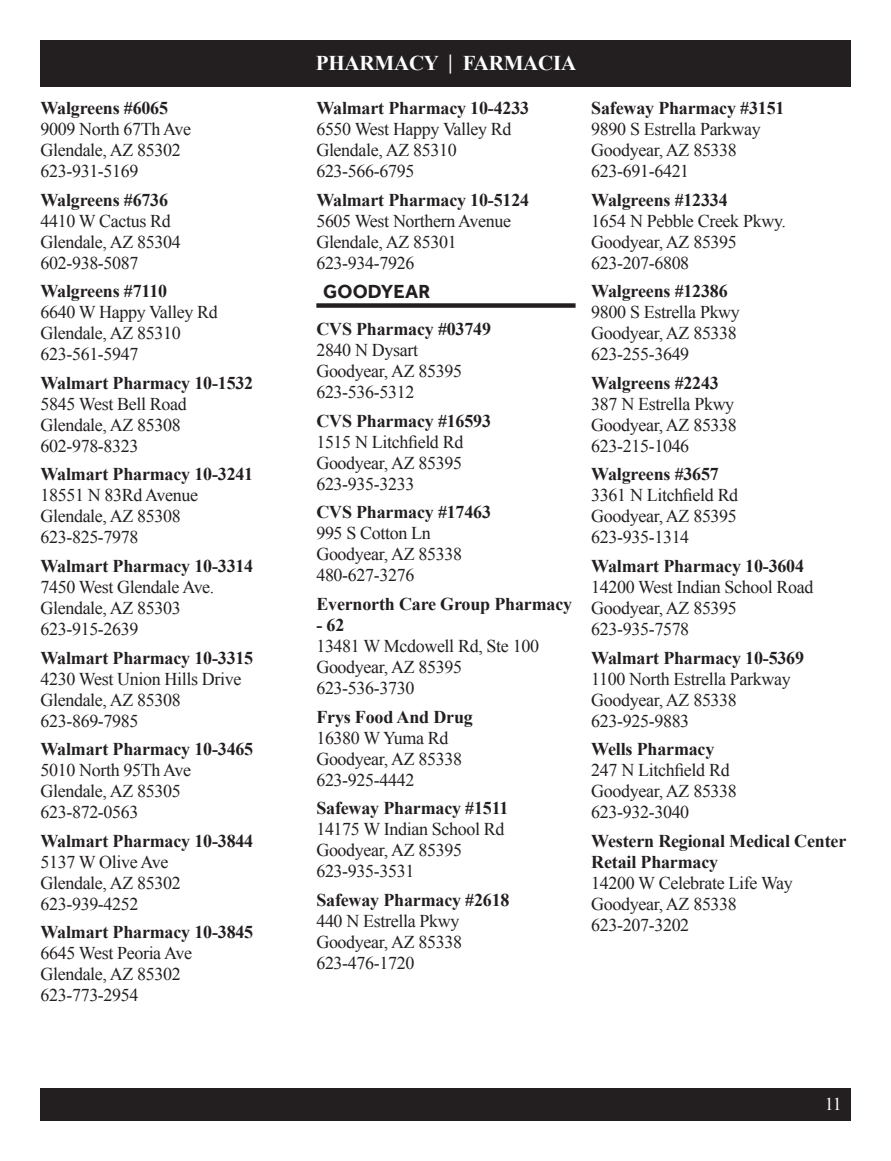
<style>
.page{position:relative;width:891px;height:1161px;background:#fff}
.page>*{position:absolute;margin:0;border:0;box-sizing:border-box;transform-origin:0 0}
.t1{font:700 21px "Times New Roman";letter-spacing:-.01em;color:#fff}
.t2{font:700 19.5px "Effra";letter-spacing:.01em;color:#231f20}
.t3{font:18px/21px "Times New Roman";letter-spacing:-.02em;color:#231f20}
.t4{font:700 18px/21px "Times New Roman";letter-spacing:-.01em;color:#231f20}
.t5{font:18px "Times New Roman";color:#fff}
</style>
<div class="page">
<div style="left:41px;top:40px;width:810px;height:47px;background:#231f20"></div>
<div style="left:41px;top:1088px;width:810px;height:32px;background:#231f20"></div>
<div style="left:316px;top:303px;width:260px;height:5px;background:#231f20"></div>
<p class="t4" style="left:40px;top:100px;width:129px">Walgreens #6065</p>
<p class="t3" style="left:40px;top:120px;width:152px">9009 North 67Th Ave<br>Glendale, AZ 85302<br>623-931-5169</p>
<p class="t4" style="left:40px;top:191px;width:129px">Walgreens #6736</p>
<p class="t3" style="left:40px;top:212px;width:142px">4410 W Cactus Rd<br>Glendale, AZ 85304<br>602-938-5087</p>
<p class="t4" style="left:40px;top:283px;width:128px">Walgreens #7110</p>
<p class="t3" style="left:40px;top:304px;width:179px">6640 W Happy Valley Rd<br>Glendale, AZ 85310<br>623-561-5947</p>
<p class="t4" style="left:40px;top:374px;width:214px">Walmart Pharmacy 10-1532</p>
<p class="t3" style="left:40px;top:395px;width:148px">5845 West Bell Road<br>Glendale, AZ 85308<br>602-978-8323</p>
<p class="t4" style="left:40px;top:466px;width:214px">Walmart Pharmacy 10-3241</p>
<p class="t3" style="left:40px;top:487px;width:159px">18551 N 83Rd Avenue<br>Glendale, AZ 85308<br>623-825-7978</p>
<p class="t4" style="left:40px;top:557px;width:214px">Walmart Pharmacy 10-3314</p>
<p class="t3" style="left:40px;top:578px;width:175px">7450 West Glendale Ave.<br>Glendale, AZ 85303<br>623-915-2639</p>
<p class="t4" style="left:40px;top:649px;width:214px">Walmart Pharmacy 10-3315</p>
<p class="t3" style="left:40px;top:670px;width:202px">4230 West Union Hills Drive<br>Glendale, AZ 85308<br>623-869-7985</p>
<p class="t4" style="left:40px;top:740px;width:214px">Walmart Pharmacy 10-3465</p>
<p class="t3" style="left:40px;top:761px;width:152px">5010 North 95Th Ave<br>Glendale, AZ 85305<br>623-872-0563</p>
<p class="t4" style="left:40px;top:832px;width:214px">Walmart Pharmacy 10-3844</p>
<p class="t3" style="left:40px;top:853px;width:142px">5137 W Olive Ave<br>Glendale, AZ 85302<br>623-939-4252</p>
<p class="t4" style="left:40px;top:924px;width:214px">Walmart Pharmacy 10-3845</p>
<p class="t3" style="left:40px;top:944px;width:153px">6645 West Peoria Ave<br>Glendale, AZ 85302<br>623-773-2954</p>
<p class="t1" style="left:316px;top:56px;width:262px">PHARMACY | FARMACIA</p>
<p class="t4" style="left:316px;top:100px;width:214px">Walmart Pharmacy 10-4233</p>
<p class="t3" style="left:316px;top:120px;width:197px">6550 West Happy Valley Rd<br>Glendale, AZ 85310<br>623-566-6795</p>
<p class="t4" style="left:316px;top:191px;width:214px">Walmart Pharmacy 10-5124</p>
<p class="t3" style="left:316px;top:212px;width:196px">5605 West Northern Avenue<br>Glendale, AZ 85301<br>623-934-7926</p>
<p class="t2" style="left:323px;top:281px;width:109px">GOODYEAR</p>
<p class="t4" style="left:316px;top:321px;width:176px">CVS Pharmacy #03749</p>
<p class="t3" style="left:316px;top:341px;width:147px">2840 N Dysart<br>Goodyear, AZ 85395<br>623-536-5312</p>
<p class="t4" style="left:316px;top:412px;width:176px">CVS Pharmacy #16593</p>
<p class="t3" style="left:316px;top:431px;width:149px;text-align:justify">1515 N Litchfield Rd Goodyear, AZ 85395<br>623-935-3233</p>
<p class="t4" style="left:316px;top:504px;width:176px">CVS Pharmacy #17463</p>
<p class="t3" style="left:316px;top:525px;width:147px">995 S Cotton Ln<br>Goodyear, AZ 85338<br>480-627-3276</p>
<p class="t4" style="left:316px;top:595px;width:257px">Evernorth Care Group Pharmacy</p>
<p class="t4" style="left:316px;top:616px;width:29px">- 62</p>
<p class="t3" style="left:316px;top:637px;width:224px">13481 W Mcdowell Rd, Ste 100<br>Goodyear, AZ 85395<br>623-536-3730</p>
<p class="t4" style="left:316px;top:708px;width:158px">Frys Food And Drug</p>
<p class="t3" style="left:316px;top:729px;width:147px">16380 W Yuma Rd<br>Goodyear, AZ 85338<br>623-925-4442</p>
<p class="t4" style="left:316px;top:799px;width:194px">Safeway Pharmacy #1511</p>
<p class="t3" style="left:316px;top:820px;width:190px">14175 W Indian School Rd<br>Goodyear, AZ 85395<br>623-935-3531</p>
<p class="t4" style="left:316px;top:891px;width:195px">Safeway Pharmacy #2618</p>
<p class="t3" style="left:316px;top:912px;width:147px">440 N Estrella Pkwy<br>Goodyear, AZ 85338<br>623-476-1720</p>
<p class="t4" style="left:591px;top:100px;width:195px">Safeway Pharmacy #3151</p>
<p class="t3" style="left:591px;top:120px;width:171px">9890 S Estrella Parkway<br>Goodyear, AZ 85338<br>623-691-6421</p>
<p class="t4" style="left:591px;top:191px;width:138px">Walgreens #12334</p>
<p class="t3" style="left:591px;top:212px;width:196px">1654 N Pebble Creek Pkwy.<br>Goodyear, AZ 85395<br>623-207-6808</p>
<p class="t4" style="left:591px;top:283px;width:138px">Walgreens #12386</p>
<p class="t3" style="left:591px;top:304px;width:150px">9800 S Estrella Pkwy<br>Goodyear, AZ 85338<br>623-255-3649</p>
<p class="t4" style="left:591px;top:374px;width:129px">Walgreens #2243</p>
<p class="t3" style="left:591px;top:395px;width:147px">387 N Estrella Pkwy<br>Goodyear, AZ 85338<br>623-215-1046</p>
<p class="t4" style="left:591px;top:466px;width:129px">Walgreens #3657</p>
<p class="t3" style="left:591px;top:485px;width:149px;text-align:justify">3361 N Litchfield Rd Goodyear, AZ 85395<br>623-935-1314</p>
<p class="t4" style="left:591px;top:557px;width:214px">Walmart Pharmacy 10-3604</p>
<p class="t3" style="left:591px;top:578px;width:224px">14200 West Indian School Road<br>Goodyear, AZ 85395<br>623-935-7578</p>
<p class="t4" style="left:591px;top:649px;width:214px">Walmart Pharmacy 10-5369</p>
<p class="t3" style="left:591px;top:670px;width:201px">1100 North Estrella Parkway<br>Goodyear, AZ 85338<br>623-925-9883</p>
<p class="t4" style="left:591px;top:740px;width:125px">Wells Pharmacy</p>
<p class="t3" style="left:591px;top:759px;width:147px">247 N Litchfield Rd<br>Goodyear, AZ 85338<br>623-932-3040</p>
<p class="t4" style="left:591px;top:832px;width:257px">Western Regional Medical Center<br>Retail Pharmacy</p>
<p class="t3" style="left:591px;top:874px;width:203px">14200 W Celebrate Life Way<br>Goodyear, AZ 85338<br>623-207-3202</p>
<p class="t5" style="left:825px;top:1097px;width:19px">11</p>
</div>
